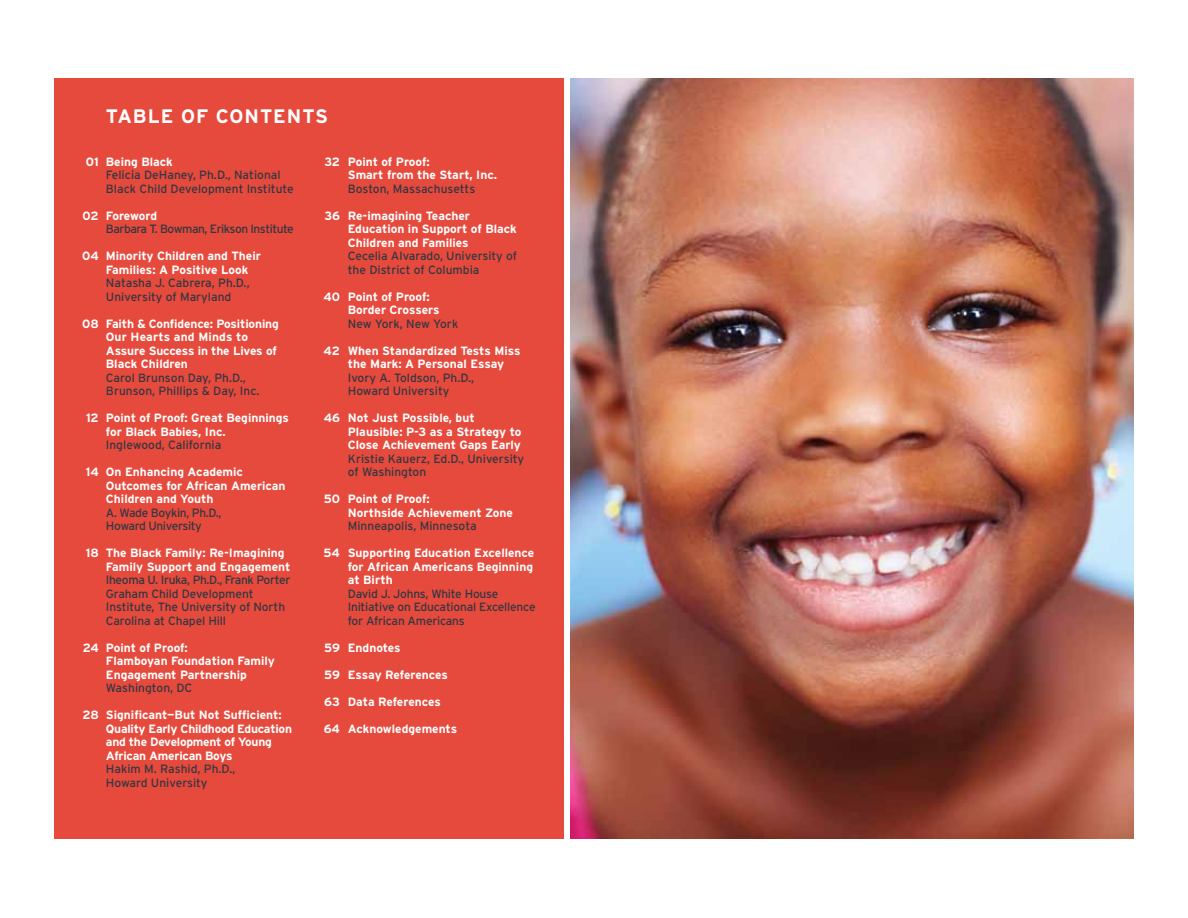
<style>
.page{position:relative;width:1188px;height:918px;background:#fff}
.page>*{position:absolute;margin:0;border:0;box-sizing:border-box;transform-origin:0 0}
.t1{font:700 19.5px "Interstate";color:#fff}
.t2{font:700 12px/13.5px "Interstate";color:#fff}
.t3{font:12px/13.5px "Interstate";letter-spacing:-.01em;color:#343741}
.t4{font:700 12px/13.5px "Interstate";letter-spacing:-.02em;color:#fff}
.t5{font:12px/13.5px "Interstate";letter-spacing:-.03em;color:#343741}
.t6{font:12px "Interstate";letter-spacing:-.04em;color:#343741}
</style>
<div class="page">
<div style="left:54px;top:78px;width:510px;height:761px;background:#e64a3d"></div>
<img style="left:570px;top:78px;width:564px;height:761px">
<p class="t2" style="left:86px;top:154px;width:14px">01</p>
<p class="t2" style="left:83px;top:208px;width:18px">02</p>
<p class="t2" style="left:82px;top:249px;width:18px">04</p>
<p class="t2" style="left:82px;top:316px;width:18px">08</p>
<p class="t2" style="left:86px;top:411px;width:14px">12</p>
<p class="t2" style="left:86px;top:465px;width:14px">14</p>
<p class="t2" style="left:86px;top:546px;width:15px">18</p>
<p class="t2" style="left:83px;top:640px;width:17px">24</p>
<p class="t2" style="left:83px;top:708px;width:18px">28</p>
<h1 class="t1" style="left:106px;top:105px;width:210px">Table of contents</h1>
<p class="t2" style="left:106px;top:154px;width:68px">Being Black</p>
<p class="t3" style="left:106px;top:168px;width:189px">Felicia DeHaney, Ph.D., National<br>Black Child Development I nstitute</p>
<p class="t2" style="left:106px;top:208px;width:53px">Foreword</p>
<p class="t6" style="left:106px;top:222px;width:189px">Barbara T. Bowman, Erikson I nstitute</p>
<p class="t2" style="left:106px;top:249px;width:156px">M inority Children and Their<br>Families: A Positive Look</p>
<p class="t3" style="left:106px;top:276px;width:145px">Natasha J. Cabrera, Ph.D.,<br>University of Maryland</p>
<p class="t2" style="left:106px;top:316px;width:175px">Faith &amp; Confidence: Positioning<br>Our Hearts and M inds to<br>Assure Success in the Lives of<br>Black Children</p>
<p class="t3" style="left:106px;top:370px;width:155px">Carol Brunson Day, Ph.D.,<br>Brunson, Phillips &amp; Day, I nc.</p>
<p class="t2" style="left:106px;top:411px;width:185px">Point of Proof: Great Beginnings for Black Babies, I nc.</p>
<p class="t3" style="left:106px;top:438px;width:117px">I nglewood, California</p>
<p class="t2" style="left:106px;top:465px;width:181px">On Enhancing Academic<br>Outcomes for African American<br>Children and Youth</p>
<p class="t5" style="left:106px;top:505px;width:117px">A. Wade Boykin, Ph.D.,<br>Howard University</p>
<p class="t2" style="left:106px;top:546px;width:186px">The Black Family: Re-I magining<br>Family Support and Engagement</p>
<p class="t3" style="left:106px;top:573px;width:186px">I heoma U. I ruka, Ph.D., Frank Porter<br>Graham Child Development<br>I nstitute, The University of North<br>Carolina at Chapel Hill</p>
<p class="t2" style="left:106px;top:640px;width:170px">Point of Proof:<br>Flamboyan Foundation Family<br>Engagement Partnership</p>
<p class="t3" style="left:106px;top:681px;width:87px">Washington, DC</p>
<p class="t4" style="left:106px;top:708px;width:188px">Significant—But Not Sufficient:<br>Quality Early Childhood Education and the Development of Young<br>African American Boys</p>
<p class="t3" style="left:106px;top:762px;width:131px">Hakim M. Rashid, Ph.D.,<br>Howard University</p>
<p class="t2" style="left:324px;top:154px;width:17px">32</p>
<p class="t2" style="left:324px;top:208px;width:17px">36</p>
<p class="t2" style="left:323px;top:289px;width:18px">40</p>
<p class="t2" style="left:324px;top:343px;width:18px">42</p>
<p class="t2" style="left:324px;top:411px;width:18px">46</p>
<p class="t2" style="left:324px;top:492px;width:18px">50</p>
<p class="t2" style="left:324px;top:546px;width:18px">54</p>
<p class="t2" style="left:324px;top:640px;width:17px">59</p>
<p class="t2" style="left:324px;top:667px;width:17px">59</p>
<p class="t2" style="left:324px;top:694px;width:17px">63</p>
<p class="t2" style="left:324px;top:721px;width:18px">64</p>
<p class="t2" style="left:348px;top:154px;width:151px">Point of Proof:<br>Smart from the Start, I nc.</p>
<p class="t3" style="left:348px;top:181px;width:129px">Boston, Massachusetts</p>
<p class="t2" style="left:348px;top:208px;width:171px">Re-imagining Teacher<br>Education in Support of Black<br>Children and Families</p>
<p class="t3" style="left:348px;top:249px;width:171px">Cecelia Alvarado, University of the District of Columbia</p>
<p class="t2" style="left:348px;top:289px;width:93px">Point of Proof:<br>Border Crossers</p>
<p class="t3" style="left:348px;top:316px;width:112px">New York, New York</p>
<p class="t2" style="left:348px;top:343px;width:174px">When Standardized Tests M iss the Mark: A Personal Essay</p>
<p class="t3" style="left:348px;top:370px;width:128px">Ivory A. Toldson, Ph.D.,<br>Howard University</p>
<p class="t2" style="left:348px;top:411px;width:175px">Not Just Possible, but<br>Plausible: P-3 as a Strategy to<br>Close Achievement Gaps Early</p>
<p class="t3" style="left:348px;top:451px;width:178px">Kristie Kauerz, Ed.D., University of Washington</p>
<p class="t2" style="left:348px;top:492px;width:167px">Point of Proof:<br>Northside Achievement Zone</p>
<p class="t3" style="left:348px;top:519px;width:130px">Minneapolis, Minnesota</p>
<p class="t2" style="left:348px;top:546px;width:188px;text-align:justify">Supporting Education Excellence for African Americans Beginning at Birth</p>
<p class="t3" style="left:348px;top:586px;width:189px">David J. Johns, White House<br>I nitiative on Educational Excellence for African Americans</p>
<p class="t2" style="left:348px;top:640px;width:54px">Endnotes</p>
<p class="t2" style="left:348px;top:667px;width:102px">Essay References</p>
<p class="t2" style="left:348px;top:694px;width:95px">Data References</p>
<p class="t2" style="left:348px;top:721px;width:111px">Acknowledgements</p>
</div>
